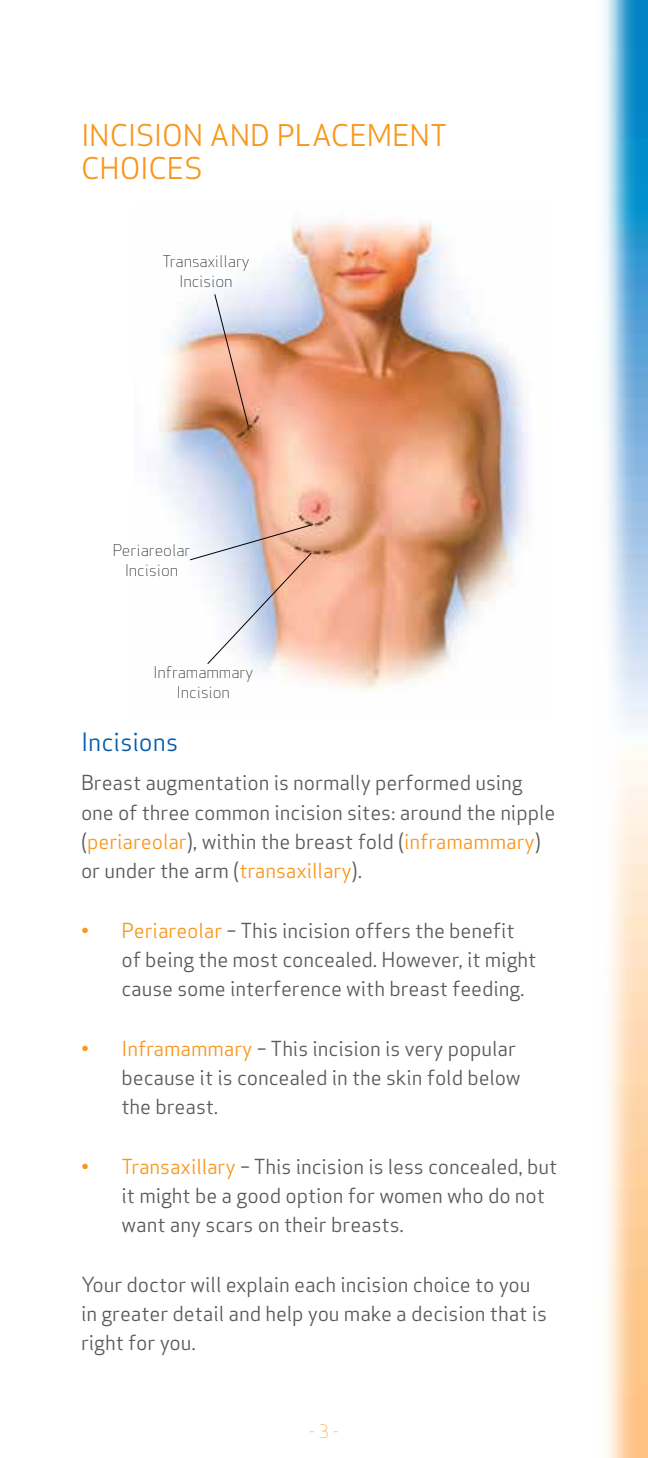
<style>
.page{position:relative;width:648px;height:1458px;background:#fff}
.page>*{position:absolute;margin:0;border:0;box-sizing:border-box;transform-origin:0 0}
.t1{font:29.25px/33.8px "Apex Sans";color:#f8971d}
.t2{font:24.75px "Apex Sans";letter-spacing:-.005em;color:#005cab}
.t3{font:20.25px/29.2px "Apex Sans";letter-spacing:-.005em;color:#58595b}
.t4{font:300 18px "Apex Sans";color:#f8971d}
.t5{font:300 15.75px/20.2px "Apex Sans";letter-spacing:-.005em;color:#000;text-align:center}
.s1{color:#f8971d}
</style>
<div class="page">
<img style="left:604px;top:0;width:44px;height:1458px">
<img style="left:159px;top:222px;width:369px;height:470px">
<svg style="left:190px;top:524px;width:123px;height:140px"></svg>
<svg style="left:214px;top:294px;width:35px;height:133px;background:#daad9a"></svg>
<h1 class="t1" style="left:81px;top:115px;width:368px;text-indent:81px">on and Placement<br>Choices</h1>
<h1 class="t1" style="left:81px;top:115px;width:42px">Incisi</h1>
<p class="t5" style="left:162px;top:250px;width:89px">Transaxillary<br>Incision</p>
<p class="t5" style="left:113px;top:540px;width:79px">Periareolar<br>Incision</p>
<p class="t5" style="left:154px;top:662px;width:101px">Inframammary<br>Incision</p>
<p class="t2" style="left:81px;top:722px;width:99px">Incisions</p>
<p class="t3" style="left:81px;top:766px;width:476px">Breast augmentation is normally performed using one of three common incision sites: around the nipple (<span class="s1">periareolar</span>), within the breast fold (<span class="s1">inframammary</span>) or under the arm (<span class="s1">transaxillary</span>).</p>
<p class="t3" style="left:122px;top:914px;width:416px;text-indent:-40px"><span class="s1">• Periareolar</span> – This incision offers the benefit of being the most concealed. However, it might cause some interference with breast feeding.</p>
<p class="t3" style="left:122px;top:1032px;width:401px;text-indent:-40px"><span class="s1">• Inframammary</span> – This incision is very popular because it is concealed in the skin fold below the breast.</p>
<p class="t3" style="left:122px;top:1150px;width:437px;text-indent:-41px"><span class="s1">• Transaxillary</span> – This incision is less concealed, but it might be a good option for women who do not want any scars on their breasts.</p>
<p class="t3" style="left:81px;top:1268px;width:468px">Your doctor will explain each incision choice to you in greater detail and help you make a decision that is right for you.</p>
<p class="t4" style="left:309px;top:1420px;width:32px">- 3 -</p>
</div>
